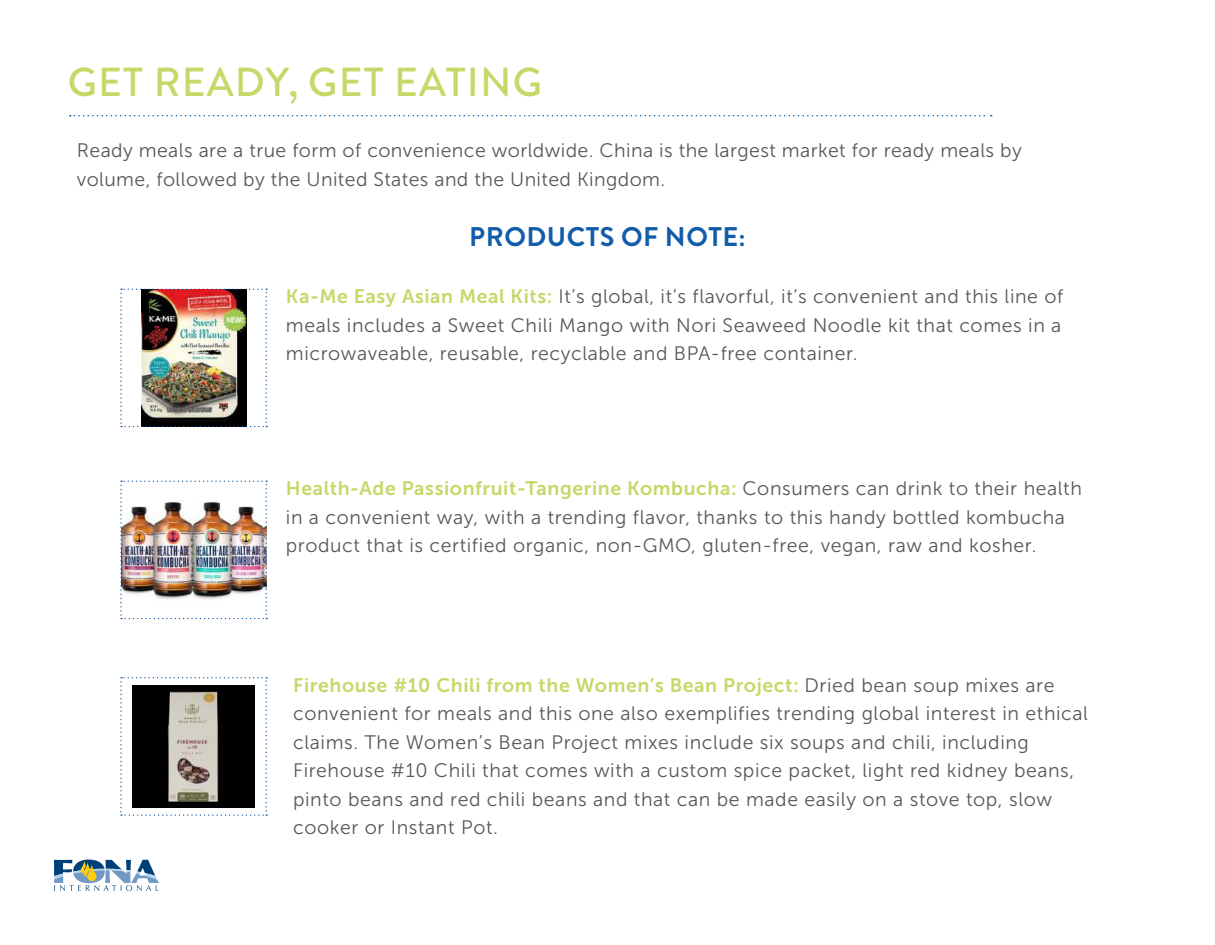
<style>
.page{position:relative;width:1215px;height:945px;background:#fff}
.page>*{position:absolute;margin:0;border:0;box-sizing:border-box;transform-origin:0 0}
.t1{font:500 40.5px "Brandon Grotesque";letter-spacing:.03em;color:#c7d869}
.t2{font:700 27px "Brandon Grotesque";letter-spacing:.02em;color:#125da9}
.t3{font:19.5px/28.5px "Museo Sans 300";letter-spacing:.03em;color:#57585a}
.t4{font:19.5px "Museo Sans 700";letter-spacing:.03em;color:#c7d869}
.s1{font-family:"Museo Sans 700";color:#c7d869}
.s2{font-family:"Museo Sans 300";color:#57585a}
</style>
<div class="page">
<svg style="left:54px;top:860px;width:105px;height:31px"></svg>
<img style="left:120px;top:289px;width:147px;height:138px">
<svg style="left:70px;top:115px;width:922px;height:1px"></svg>
<img style="left:120px;top:481px;width:147px;height:138px">
<svg style="left:120px;top:677px;width:147px;height:139px"></svg>
<h1 class="t1" style="left:68px;top:54px;width:476px">GET READY, GET EATING</h1>
<p class="t3" style="left:77px;top:136px;width:946px">Ready meals are a true form of convenience worldwide. China is the largest market for ready meals by volume, followed by the United States and the United Kingdom.</p>
<h2 class="t2" style="left:469px;top:218px;width:278px">PRODUCTS OF NOTE:</h2>
<p class="t3" style="left:286px;top:282px;width:779px;text-align:justify"><span class="s1">Ka-Me Easy Asian Meal Kits:</span> It’s global, it’s flavorful, it’s convenient and this line of meals includes a Sweet Chili Mango with Nori Seaweed Noodle kit that comes in a microwaveable, reusable, recyclable and BPA-free container.</p>
<p class="t4" style="left:286px;top:478px;width:798px">Health-Ade Passionfruit-Tangerine Kombucha: <span class="s2">Consumers can drink to their health</span></p>
<p class="t3" style="left:286px;top:503px;width:781px">in a convenient way, with a trending flavor, thanks to this handy bottled kombucha product that is certified organic, non-GMO, gluten-free, vegan, raw and kosher.</p>
<p class="t4" style="left:293px;top:674px;width:763px">Firehouse #10 Chili from the Women’s Bean Project: <span class="s2">Dried bean soup mixes are</span></p>
<p class="t3" style="left:293px;top:699px;width:796px">convenient for meals and this one also exemplifies trending global interest in ethical claims. The Women’s Bean Project mixes include six soups and chili, including Firehouse #10 Chili that comes with a custom spice packet, light red kidney beans, pinto beans and red chili beans and that can be made easily on a stove top, slow cooker or Instant Pot.</p>
</div>
